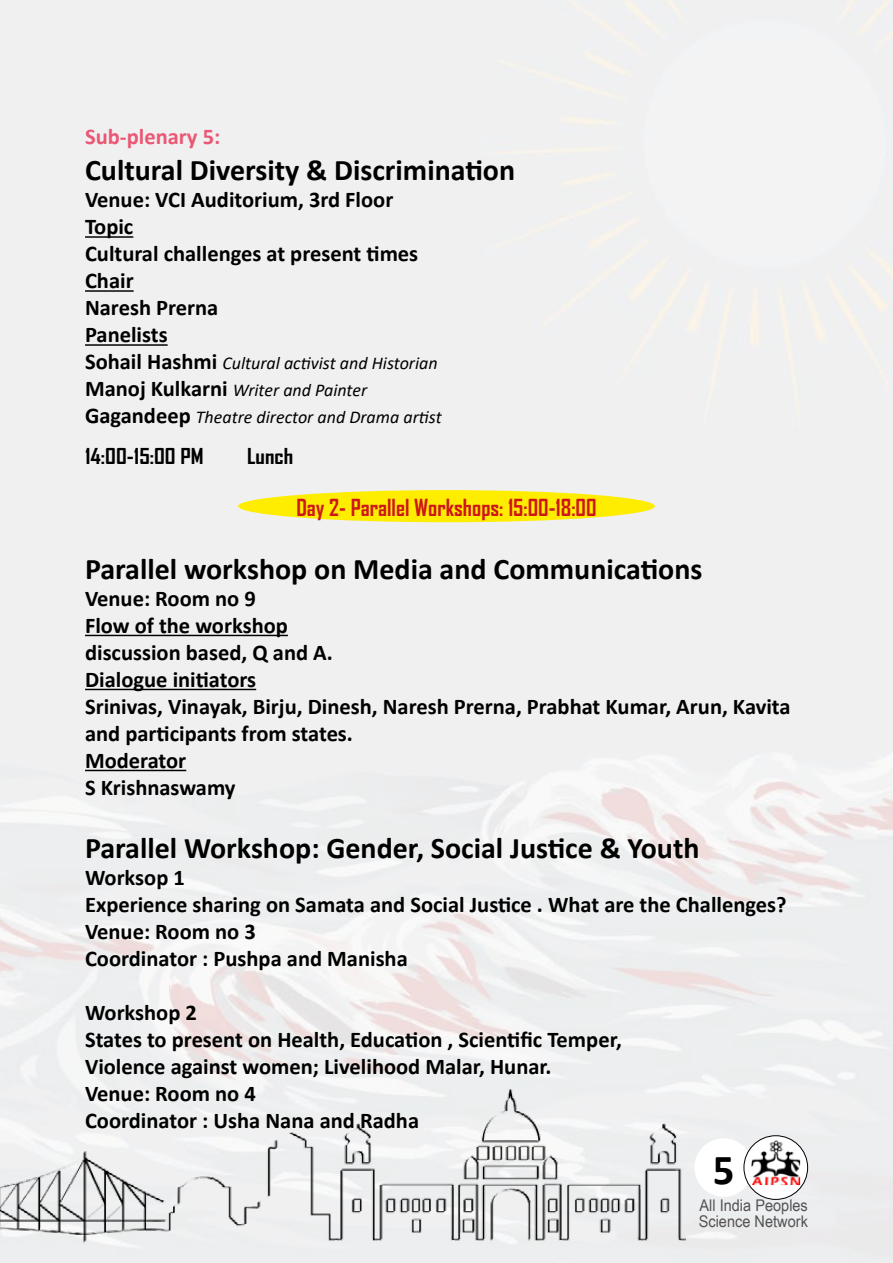
<style>
.page{position:relative;width:893px;height:1263px;background:#f0f0f1}
.page>*{position:absolute;margin:0;border:0;box-sizing:border-box;transform-origin:0 0}
.t1{font:700 42.9px "Calibri";color:#000}
.t2{font:700 30px "Calibri";color:#000}
.t3{font:700 22.5px/27px "Calibri";color:#000}
.t4{font:700 22.5px "Agency FB";color:#cd171a}
.t5{font:700 22.5px "Calibri";color:#eb5774}
.t6{font:700 21px "Agency FB";color:#000;scale:1.1 1}
.t7{font:italic 18px/27px "Calibri";color:#000}
.t8{font:16.2px/15.1px "Arial Narrow";color:#535353;scale:1.1 1}
.s1{font-weight:700;font-style:normal;font-size:22.5px}
</style>
<div class="page">
<img style="left:0;top:1011px;width:686px;height:248px">
<div style="left:238px;top:490px;width:417px;height:32px;background:#ffed00;border-radius:50%"></div>
<hr style="left:85px;top:236px;width:48px;height:2px;background:#000">
<hr style="left:85px;top:290px;width:49px;height:2px;background:#000">
<hr style="left:85px;top:344px;width:83px;height:2px;background:#000">
<hr style="left:85px;top:635px;width:203px;height:1px;background:#000">
<hr style="left:85px;top:689px;width:171px;height:1px;background:#000">
<hr style="left:85px;top:770px;width:101px;height:1px;background:#000">
<div style="left:694px;top:1138px;width:59px;height:59px;background:#fff;border-radius:50%"></div>
<div style="left:744px;top:1136px;width:64px;height:63px;background:#fff;border-radius:50%"></div>
<img style="left:751px;top:1140px;width:49px;height:45px">
<div style="left:744px;top:1135px;width:64px;height:65px;border:1px solid #000;border-radius:50%"></div>
<p class="t5" style="left:85px;top:121px;width:137px">Sub-plenary 5:</p>
<h2 class="t2" style="left:85px;top:149px;width:432px">Cultural Diversity &amp; Discrimination</h2>
<p class="t3" style="left:85px;top:186px;width:335px">Venue: VCI Auditorium, 3rd Floor<br>Topic<br>Cultural challenges at present times<br>Chair<br>Naresh Prerna<br>Panelists</p>
<p class="t7" style="left:85px;top:349px;width:358px"><span class="s1">Sohail Hashmi</span> Cultural activist and Historian<br><span class="s1">Manoj Kulkarni</span> Writer and Painter<br><span class="s1">Gagandeep</span> Theatre director and Drama artist</p>
<p class="t6" style="left:85px;top:443px;width:109px">14:00-15:00 PM</p>
<p class="t6" style="left:247px;top:443px;width:43px">Lunch</p>
<p class="t4" style="left:296px;top:493px;width:302px">Day 2- Parallel Workshops: 15:00-18:00</p>
<h2 class="t2" style="left:85px;top:548px;width:619px">Parallel workshop on Media and Communications</h2>
<p class="t3" style="left:85px;top:585px;width:707px">Venue: Room no 9<br>Flow of the workshop<br>discussion based, Q and A.<br>Dialogue initiators<br>Srinivas, Vinayak, Birju, Dinesh, Naresh Prerna, Prabhat Kumar, Arun, Kavita and participants from states.<br>Moderator<br>S Krishnaswamy</p>
<h2 class="t2" style="left:85px;top:827px;width:616px">Parallel Workshop: Gender, Social Justice &amp; Youth</h2>
<p class="t3" style="left:85px;top:864px;width:703px">Worksop 1<br>Experience sharing on Samata and Social Justice . What are the Challenges?<br>Venue: Room no 3<br>Coordinator : Pushpa and Manisha</p>
<p class="t3" style="left:85px;top:999px;width:538px">Workshop 2<br>States to present on Health, Education , Scientific Temper, Violence against women; Livelihood Malar, Hunar.<br>Venue: Room no 4<br>Coordinator : Usha Nana and Radha</p>
<h1 class="t1" style="left:713px;top:1139px;width:23px">5</h1>
<p class="t8" style="left:699px;top:1197px;width:101px">All India Peoples<br>Science Network</p>
</div>
